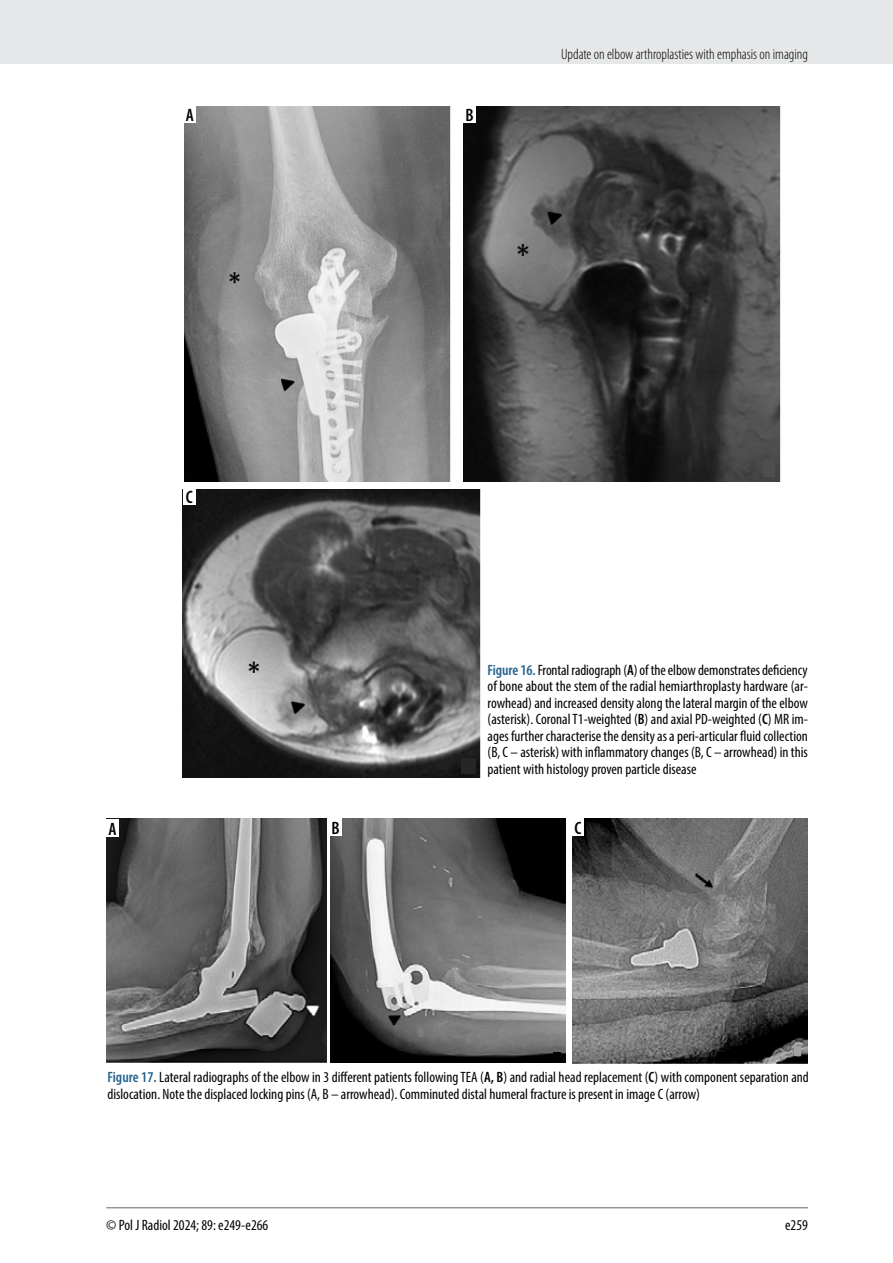
<style>
.page{position:relative;width:893px;height:1263px;background:#fff}
.page>*{position:absolute;margin:0;border:0;box-sizing:border-box;transform-origin:0 0}
.t1{font:600 condensed 18px "Myriad Pro";color:#000}
.t2{font:condensed 15px/16.5px "Myriad Pro";color:#000;text-align:justify}
.t3{font:300 condensed 15px "Myriad Pro";color:#000}
.s1{font-weight:600;color:#25638e}
.s2{font-weight:600}
</style>
<div class="page">
<div style="left:0;top:0;width:893px;height:64px;background:#e6e7e8"></div>
<hr style="left:106px;top:1207px;width:702px;height:1px;background:#939598">
<img style="left:184px;top:106px;width:267px;height:375px">
<img style="left:464px;top:106px;width:317px;height:375px">
<img style="left:183px;top:490px;width:297px;height:287px">
<img style="left:106px;top:819px;width:220px;height:244px">
<img style="left:330px;top:819px;width:236px;height:243px">
<img style="left:572px;top:819px;width:236px;height:244px">
<div style="left:106px;top:819px;width:13px;height:17px;background:#fff"></div>
<div style="left:329px;top:819px;width:13px;height:17px;background:#fff"></div>
<div style="left:571px;top:819px;width:13px;height:17px;background:#fff"></div>
<div style="left:183px;top:106px;width:13px;height:17px;background:#fff"></div>
<div style="left:463px;top:105px;width:13px;height:17px;background:#fff"></div>
<div style="left:183px;top:487px;width:13px;height:17px;background:#fff"></div>
<div style="left:433px;top:463px;width:13px;height:12px;background:#878787"></div>
<div style="left:764px;top:459px;width:11px;height:17px;background:#4e4e4e"></div>
<div style="left:461px;top:759px;width:14px;height:15px;background:#262626"></div>
<div style="left:310px;top:1044px;width:14px;height:14px;background:#1e1e1e"></div>
<div style="left:553px;top:1047px;width:8px;height:6px;background:#676767"></div>
<div style="left:553px;top:1053px;width:8px;height:6px;background:#020202"></div>
<div style="left:794px;top:1046px;width:7px;height:9px;background:#a2a2a2"></div>
<p class="t1" style="left:186px;top:104px;width:10px">A</p>
<p class="t1" style="left:466px;top:103px;width:10px">B</p>
<p class="t3" style="left:561px;top:45px;width:248px">Update on elbow arthroplasties with emphasis on imaging</p>
<p class="t1" style="left:186px;top:485px;width:8px">C</p>
<p class="t2" style="left:488px;top:661px;width:322px"><span class="s1">Figure 16.</span> Frontal radiograph (<span class="s2">A</span>) of the elbow demonstrates deficiency of bone about the stem of the radial hemiarthroplasty hardware (ar&shy;rowhead) and increased density along the lateral margin of the elbow (asterisk). Coronal T1-weighted (<span class="s2">B</span>) and axial PD-weighted (<span class="s2">C</span>) MR im&shy;ages further characterise the density as a peri-articular fluid collection (B, C – asterisk) with inflammatory changes (B, C – arrowhead) in this patient with histology proven particle disease</p>
<p class="t1" style="left:109px;top:818px;width:10px">A</p>
<p class="t1" style="left:331px;top:817px;width:10px">B</p>
<p class="t1" style="left:574px;top:817px;width:8px">C</p>
<p class="t2" style="left:107px;top:1069px;width:703px"><span class="s1">Figure 17.</span> Lateral radiographs of the elbow in 3 different patients following TEA (<span class="s2">A, B</span>) and radial head replacement (<span class="s2">C</span>) with component separation and dislocation. Note the displaced locking pins (A, B – arrowhead). Comminuted distal humeral fracture is present in image C (arrow)</p>
<p class="t2" style="left:106px;top:1216px;width:164px">© Pol J Radiol 2024; 89: e249-e266</p>
<p class="t2" style="left:785px;top:1216px;width:24px">e259</p>
</div>
